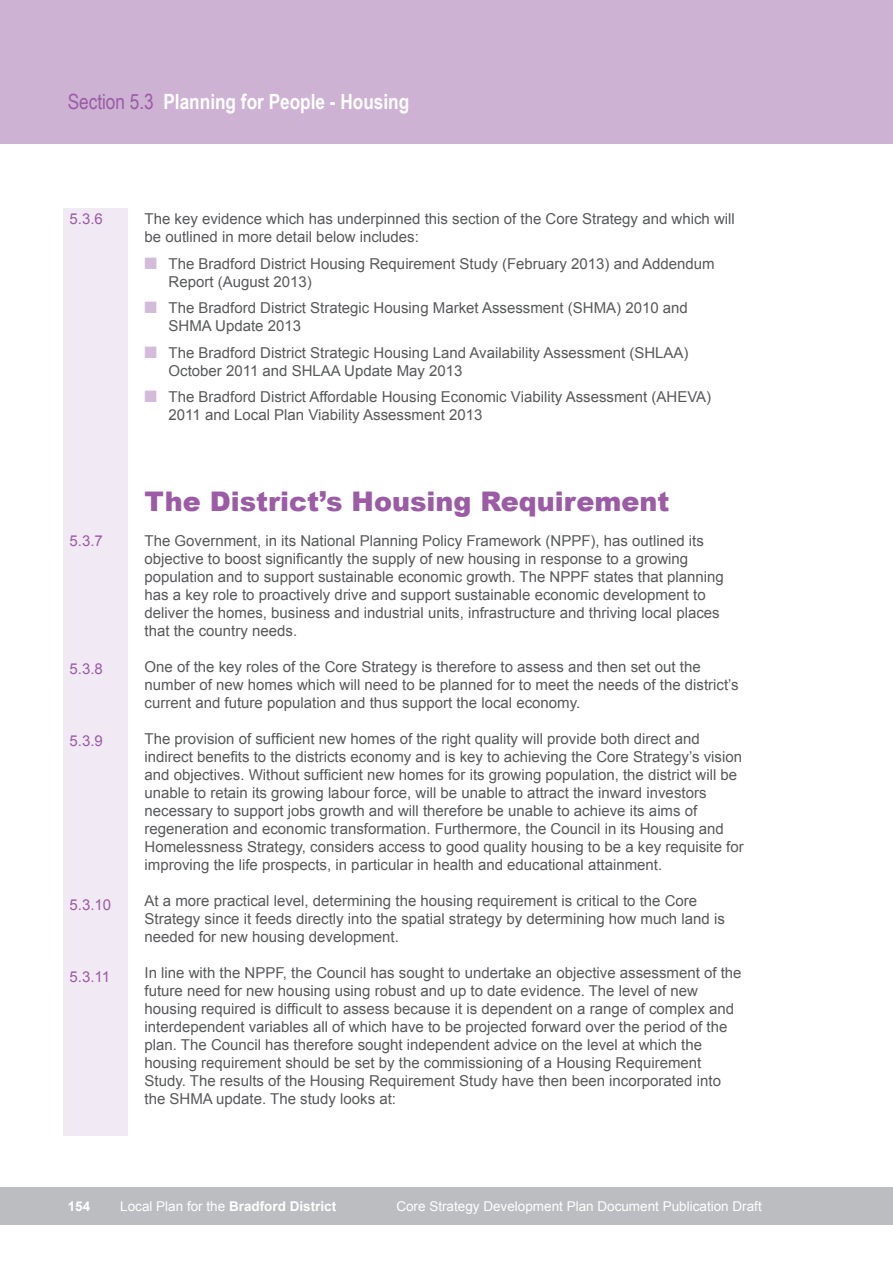
<style>
.page{position:relative;width:893px;height:1263px;background:#fff}
.page>*{position:absolute;margin:0;border:0;box-sizing:border-box;transform-origin:0 0}
.t1{font:900 27px "Arial";color:#9b5ba5}
.t2{font:700 21px "Arial Narrow";color:#fff}
.t3{font:15px/18px "Arial";color:#57585a}
.t4{font:15px "Arial";color:#9b5ba5}
.t5{font:13.5px "Arial";color:#fff}
.t6{font:13.5px "Univers";color:#fff}
.t7{font:700 13.5px "Arial";color:#fff}
.t8{font:700 13.5px "Univers";color:#fff}
.s1{font-weight:400;color:#9b5ba5}
.s2{color:#d3bcda}
.s3{font-family:"Arial"}
.s4{font-weight:400}
</style>
<div class="page">
<div style="left:64px;top:208px;width:64px;height:927px;background:#f1eaf4"></div>
<div style="left:0;top:0;width:893px;height:144px;background:#cdb2d4"></div>
<div style="left:0;top:1186px;width:893px;height:38px;background:#bcbdc0"></div>
<h2 class="t2" style="left:68px;top:86px;width:343px"><span class="s1">Section 5.3</span> Planning for People - Housing</h2>
<p class="t4" style="left:70px;top:208px;width:35px">5.3.6</p>
<p class="t4" style="left:70px;top:531px;width:35px">5.3.7</p>
<p class="t4" style="left:70px;top:658px;width:35px">5.3.8</p>
<p class="t4" style="left:70px;top:730px;width:35px">5.3.9</p>
<p class="t4" style="left:70px;top:894px;width:43px">5.3.10</p>
<p class="t4" style="left:70px;top:966px;width:42px">5.3.11</p>
<p class="t3" style="left:145px;top:209px;width:592px">The key evidence which has underpinned this section of the Core Strategy and which will be outlined in more detail below includes:</p>
<p class="t3" style="left:169px;top:254px;width:548px;text-indent:-24px"><span class="s2">■</span> The Bradford District Housing Requirement Study (February 2013) and Addendum<br>Report (August 2013)</p>
<p class="t3" style="left:169px;top:299px;width:521px;text-indent:-24px"><span class="s2">■</span> The Bradford District Strategic Housing Market Assessment (SHMA) 2010 and<br>SHMA Update 2013</p>
<p class="t3" style="left:169px;top:343px;width:521px;text-indent:-24px"><span class="s2">■</span> The Bradford District Strategic Housing Land Availability Assessment (SHLAA)<br>October 2011 and SHLAA Update May 2013</p>
<p class="t3" style="left:169px;top:388px;width:544px;text-indent:-24px"><span class="s2">■</span> The Bradford District Affordable Housing Economic Viability Assessment (AHEVA)<br>2011 and Local Plan Viability Assessment 2013</p>
<h1 class="t1" style="left:145px;top:481px;width:526px">The District’s Housing Requirement</h1>
<p class="t3" style="left:145px;top:531px;width:581px">The Government, in its National Planning Policy Framework (NPPF), has outlined its objective to boost significantly the supply of new housing in response to a growing population and to support sustainable economic growth. The NPPF states that planning has a key role to proactively drive and support sustainable economic development to deliver the homes, business and industrial units, infrastructure and thriving local places that the country needs.</p>
<p class="t3" style="left:145px;top:657px;width:596px">One of the key roles of the Core Strategy is therefore to assess and then set out the number of new homes which will need to be planned for to meet the needs of the district’s current and future population and thus support the local economy.</p>
<p class="t3" style="left:145px;top:729px;width:601px">The provision of sufficient new homes of the right quality will provide both direct and indirect benefits to the districts economy and is key to achieving the Core Strategy’s vision and objectives. Without sufficient new homes for its growing population, the district will be unable to retain its growing labour force, will be unable to attract the inward investors necessary to support jobs growth and will therefore be unable to achieve its aims of regeneration and economic transformation. Furthermore, the Council in its Housing and Homelessness Strategy, considers access to good quality housing to be a key requisite for improving the life prospects, in particular in health and educational attainment.</p>
<p class="t3" style="left:145px;top:891px;width:582px">At a more practical level, determining the housing requirement is critical to the Core<br>Strategy since it feeds directly into the spatial strategy by determining how much land is needed for new housing development.</p>
<p class="t3" style="left:145px;top:963px;width:598px">In line with the NPPF, the Council has sought to undertake an objective assessment of the future need for new housing using robust and up to date evidence. The level of new housing required is difficult to assess because it is dependent on a range of complex and interdependent variables all of which have to be projected forward over the period of the plan. The Council has therefore sought independent advice on the level at which the housing requirement should be set by the commissioning of a Housing Requirement Study. The results of the Housing Requirement Study have then been incorporated into the SHMA update. The study looks at:</p>
<p class="t7" style="left:64px;top:1195px;width:24px">154</p>
<p class="t6" style="left:117px;top:1197px;width:307px"><span class="s3">Local Plan for the</span> Local Development Framework</p>
<p class="t7" style="left:226px;top:1195px;width:109px">Bradford District</p>
<p class="t5" style="left:393px;top:1195px;width:367px">Core Strategy Development Plan Document Publication Draft</p>
<p class="t6" style="left:664px;top:1197px;width:148px">Adopted Core Strategy</p>
<p class="t8" style="left:62px;top:1197px;width:24px">154</p>
<p class="t8" style="left:118px;top:1197px;width:104px">City of Bradford</p>
<p class="t7" style="left:68px;top:1197px;width:24px">154</p>
<p class="t7" style="left:120px;top:1197px;width:218px"><span class="s4">Local Plan for the</span> Bradford District</p>
<p class="t5" style="left:396px;top:1197px;width:367px">Core Strategy Development Plan Document Publication Draft</p>
</div>
